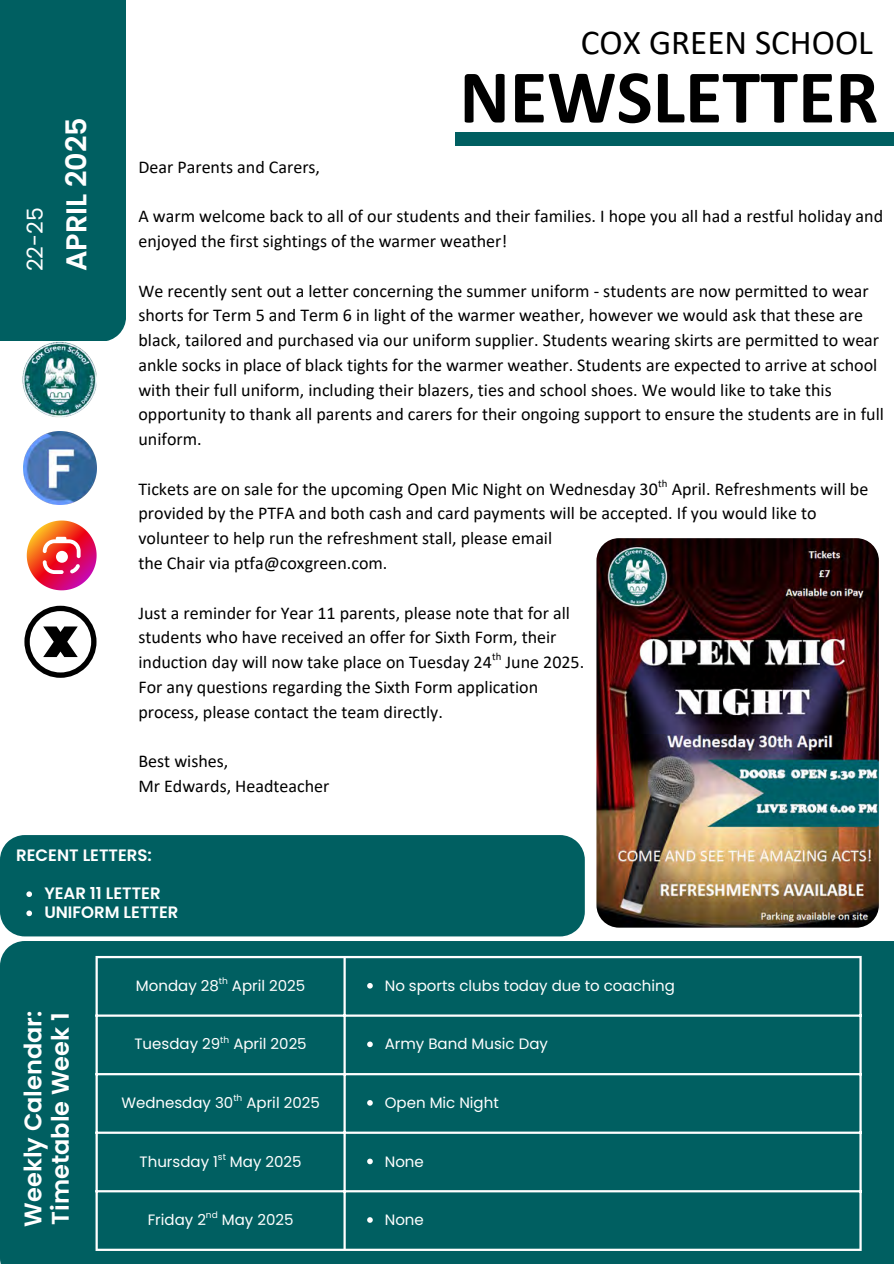
<style>
.page{position:relative;width:894px;height:1264px;background:#fff}
.page>*{position:absolute;margin:0;border:0;box-sizing:border-box;transform-origin:0 0}
.t1{font:700 76.5px "Calibri";color:#000}
.t2{font:35.1px "Calibri";color:#000}
.t3{font:600 28.65px "Poppins";color:#fff}
.t4{font:600 24px/27px "Poppins";color:#fff}
.t5{font:21.9px "Poppins";color:#fff}
.t6{font:18px/24.8px "Calibri";color:#000}
.t7{font:600 16.5px "Poppins";color:#fff}
.t8{font:15px "Poppins";color:#fff}
.t9{font:10.8px "Calibri";color:#000}
.t10{font:9px "Poppins";color:#fff}
</style>
<div class="page">
<div style="left:455px;top:132px;width:438px;height:13px;background:#005f61"></div>
<div style="left:0;top:0;width:126px;height:341px;background:#005f61"></div>
<img style="left:24px;top:431px;width:73px;height:74px">
<svg style="left:27px;top:520px;width:70px;height:70px"></svg>
<div style="left:56px;top:551px;width:12px;height:11px;background:#fff;border-radius:50%"></div>
<svg style="left:24px;top:605px;width:72px;height:72px"></svg>
<img style="left:22px;top:341px;width:75px;height:76px">
<div style="left:0;top:835px;width:584px;height:101px;background:#005f61"></div>
<svg style="left:26px;top:891px;width:6px;height:6px"></svg>
<svg style="left:26px;top:910px;width:6px;height:6px"></svg>
<div style="left:0;top:941px;width:893px;height:322px;background:#005f61"></div>
<svg style="left:367px;top:982px;width:5px;height:6px"></svg>
<svg style="left:367px;top:1041px;width:5px;height:6px"></svg>
<svg style="left:367px;top:1100px;width:5px;height:5px"></svg>
<svg style="left:367px;top:1158px;width:5px;height:6px"></svg>
<svg style="left:367px;top:1217px;width:5px;height:5px"></svg>
<hr style="left:95px;top:958px;width:3px;height:290px;background:#fff">
<hr style="left:343px;top:958px;width:2px;height:290px;background:#fff">
<hr style="left:859px;top:958px;width:2px;height:290px;background:#fff">
<hr style="left:95px;top:955px;width:766px;height:3px;background:#fff">
<hr style="left:95px;top:1014px;width:766px;height:2px;background:#fff">
<hr style="left:95px;top:1073px;width:766px;height:2px;background:#fff">
<hr style="left:95px;top:1131px;width:766px;height:2px;background:#fff">
<hr style="left:95px;top:1190px;width:766px;height:2px;background:#fff">
<hr style="left:95px;top:1248px;width:766px;height:2px;background:#fff">
<img style="left:596px;top:538px;width:282px;height:389px;border-radius:23px">
<p class="t5" style="left:20px;top:271px;width:65px;rotate:-90deg">22-25</p>
<p class="t3" style="left:57px;top:271px;width:155px;rotate:-90deg">APRIL 2025</p>
<p class="t2" style="left:580px;top:28px;width:293px">COX GREEN SCHOOL</p>
<p class="t1" style="left:459px;top:65px;width:420px">NEWSLETTER</p>
<h2 class="t6" style="left:138px;top:156px;width:183px">Dear Parents and Carers,</h2>
<h1 class="t6" style="left:138px;top:205px;width:746px">A warm welcome back to all of our students and their families. I hope you all had a restful holiday and enjoyed the first sightings of the warmer weather!</h1>
<p class="t6" style="left:138px;top:279px;width:746px">We recently sent out a letter concerning the summer uniform - students are now permitted to wear shorts for Term 5 and Term 6 in light of the warmer weather, however we would ask that these are black, tailored and purchased via our uniform supplier. Students wearing skirts are permitted to wear ankle socks in place of black tights for the warmer weather. Students are expected to arrive at school with their full uniform, including their blazers, ties and school shoes. We would like to take this opportunity to thank all parents and carers for their ongoing support to ensure the students are in full</p>
<p class="t6" style="left:138px;top:428px;width:65px">uniform.</p>
<p class="t6" style="left:138px;top:478px;width:731px">Tickets are on sale for the upcoming Open Mic Night on Wednesday 30 April. Refreshments will be</p>
<p class="t9" style="left:658px;top:478px;width:11px">th</p>
<p class="t6" style="left:138px;top:502px;width:679px">provided by the PTFA and both cash and card payments will be accepted. If you would like to volunteer to help run the refreshment stall, please email</p>
<p class="t6" style="left:138px;top:552px;width:250px">the Chair via ptfa@coxgreen.com.</p>
<p class="t6" style="left:138px;top:601px;width:433px">Just a reminder for Year 11 parents, please note that for all</p>
<p class="t6" style="left:138px;top:626px;width:419px">students who have received an offer for Sixth Form, their</p>
<p class="t6" style="left:138px;top:651px;width:447px">induction day will now take place on Tuesday 24 June 2025.</p>
<p class="t9" style="left:492px;top:652px;width:11px">th</p>
<p class="t6" style="left:138px;top:676px;width:401px">For any questions regarding the Sixth Form application</p>
<p class="t6" style="left:138px;top:700px;width:306px">process, please contact the team directly.</p>
<p class="t6" style="left:138px;top:750px;width:91px">Best wishes,</p>
<p class="t6" style="left:138px;top:775px;width:192px">Mr Edwards, Headteacher</p>
<p class="t7" style="left:16px;top:843px;width:137px">RECENT LETTERS:</p>
<p class="t7" style="left:44px;top:881px;width:118px">YEAR 11 LETTER</p>
<p class="t7" style="left:44px;top:901px;width:135px">UNIFORM LETTER</p>
<p class="t4" style="left:20px;top:1226px;width:217px;rotate:-90deg">Weekly Calendar:<br>Timetable Week 1</p>
<p class="t10" style="left:219px;top:974px;width:11px">th</p>
<p class="t8" style="left:384px;top:975px;width:291px">No sports clubs today due to coaching</p>
<p class="t8" style="left:136px;top:975px;width:171px">Monday 28 April 2025</p>
<h6 class="t10" style="left:220px;top:1033px;width:11px">th</h6>
<p class="t8" style="left:384px;top:1033px;width:165px">Army Band Music Day</p>
<h6 class="t8" style="left:134px;top:1033px;width:174px">Tuesday 29 April 2025</h6>
<p class="t10" style="left:233px;top:1091px;width:11px">th</p>
<h5 class="t8" style="left:384px;top:1092px;width:116px">Open Mic Night</h5>
<p class="t8" style="left:121px;top:1092px;width:200px">Wednesday 30 April 2025</p>
<p class="t10" style="left:218px;top:1150px;width:9px">st</p>
<p class="t8" style="left:384px;top:1150px;width:41px">None</p>
<p class="t8" style="left:140px;top:1150px;width:163px">Thursday 1 May 2025</p>
<p class="t10" style="left:206px;top:1208px;width:13px">nd</p>
<p class="t8" style="left:148px;top:1209px;width:147px">Friday 2 May 2025</p>
<p class="t8" style="left:384px;top:1209px;width:41px">None</p>
</div>
